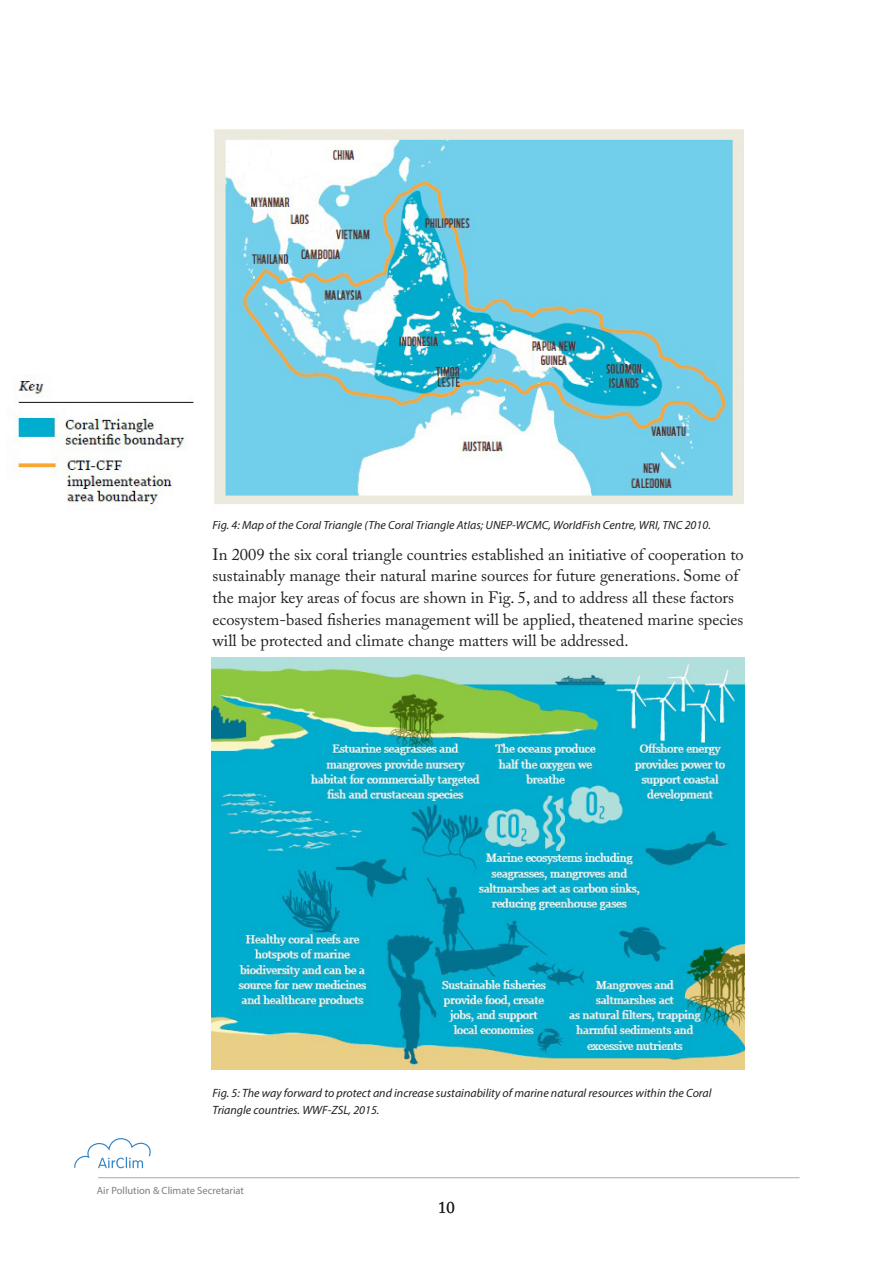
<style>
.page{position:relative;width:893px;height:1263px;background:#fff}
.page>*{position:absolute;margin:0;border:0;box-sizing:border-box;transform-origin:0 0}
.t1{font:16.5px/21.6px "Adobe Caslon Pro";color:#231f20}
.Bildtext{font:italic 12px/16.5px "Myriad Pro";color:#231f20}
.t2{font:10.5px "Myriad Pro";color:#7c7e81}
</style>
<div class="page">
<hr style="left:98px;top:1177px;width:701px;height:1px;background:#a8a9ad">
<svg style="left:74px;top:1138px;width:77px;height:30px"></svg>
<img style="left:13px;top:129px;width:730px;height:376px">
<img style="left:212px;top:657px;width:532px;height:412px">
<p class="Bildtext" style="left:213px;top:517px;width:500px">Fig. 4: Map of the Coral Triangle (The Coral Triangle Atlas; UNEP-WCMC, WorldFish Centre, WRI, TNC 2010.</p>
<p class="t1" style="left:213px;top:543px;width:533px">In 2009 the six coral triangle countries established an initiative of cooperation to sustainably manage their natural marine sources for future generations. Some of the major key areas of focus are shown in Fig. 5, and to address all these factors ecosystem-based fisheries management will be applied, theatened marine species will be protected and climate change matters will be addressed.</p>
<p class="Bildtext" style="left:213px;top:1084px;width:500px">Fig. 5: The way forward to protect and increase sustainability of marine natural resources within the Coral<br>Triangle countries. WWF-ZSL, 2015.</p>
<p class="t2" style="left:97px;top:1184px;width:149px">Air Pollution &amp; Climate Secretariat</p>
<p class="t1" style="left:438px;top:1197px;width:18px">10</p>
</div>
